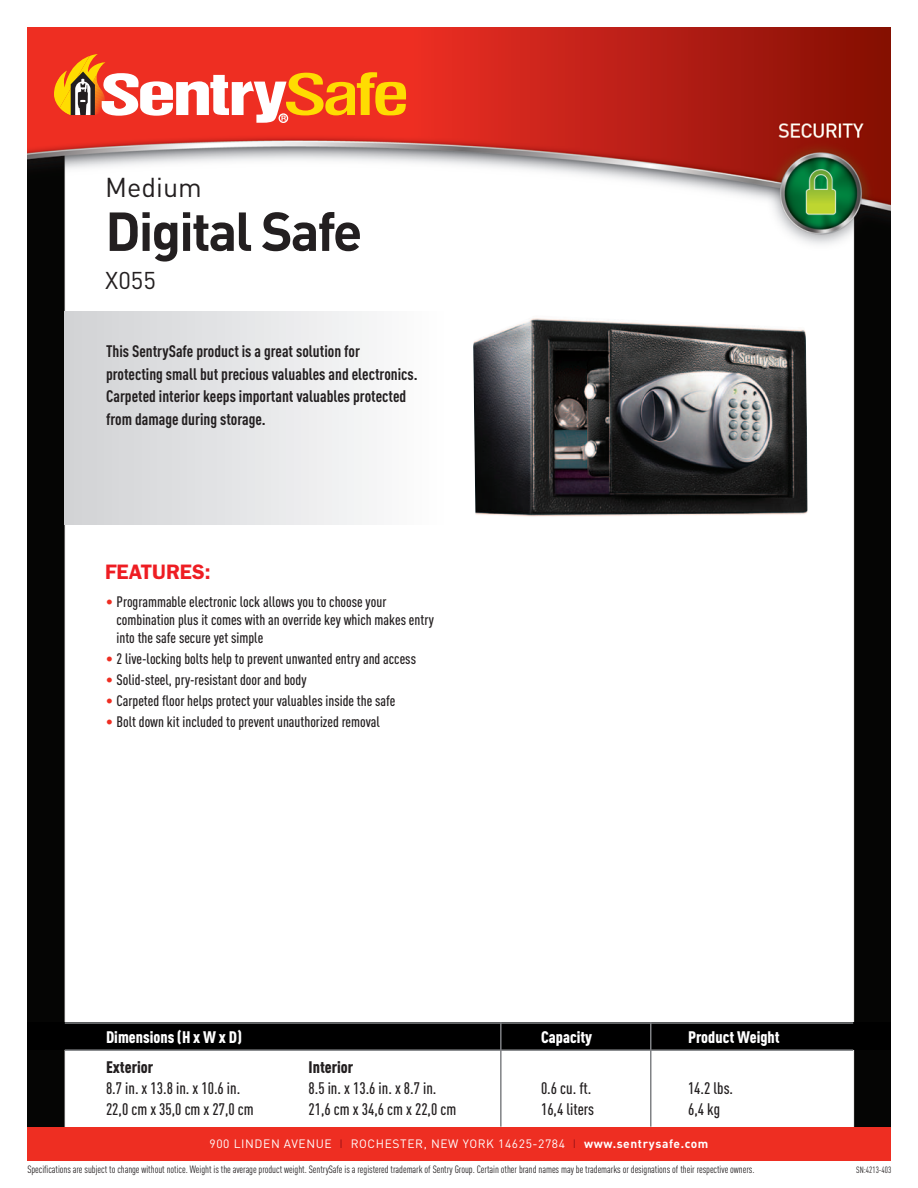
<style>
.page{position:relative;width:918px;height:1188px;background:#fff}
.page>*{position:absolute;margin:0;border:0;box-sizing:border-box;transform-origin:0 0}
.t1{font:700 54px "DIN";letter-spacing:-.04em;color:#231f20}
.t2{font:27px "DIN";color:#231f20}
.t3{font:24px "DIN";color:#231f20}
.t4{font:600 21px "Franklin Gothic";color:#ee1d23}
.t5{font:700 16.5px/22.5px "DIN Cond";color:#231f20}
.t6{font:500 16.5px "DIN Cond";color:#231f20}
.t7{font:900 16.5px "DIN Cond";color:#fff}
.t8{font:900 16.5px "DIN Cond";color:#231f20}
.t9{font:500 15px/18px "DIN Cond";color:#231f20}
.t10{font:12px "DIN";letter-spacing:.05em;color:#fff}
.footer_text{font:10.5px "DIN Cond";letter-spacing:-.005em;color:#231f20}
.t11{font:9px "DIN Cond";color:#231f20}
.s1{font-weight:700;color:#ee2e22}
.s2{color:#9c1418}
.s3{font-weight:700}
</style>
<div class="page">
<img style="left:27px;top:27px;width:864px;height:1101px">
<div style="left:27px;top:1128px;width:864px;height:33px;background:#ee2e22"></div>
<svg style="left:54px;top:54px;width:352px;height:69px"></svg>
<div style="left:65px;top:311px;width:383px;height:214px;background:linear-gradient(to right,#d0d2d4,#fefefe)"></div>
<img style="left:473px;top:315px;width:335px;height:202px">
<div style="left:27px;top:1022px;width:864px;height:27px;background:#000"></div>
<hr style="left:65px;top:1049px;width:788px;height:2px;background:#808285">
<hr style="left:500px;top:1022px;width:2px;height:105px;background:#808285">
<hr style="left:650px;top:1022px;width:2px;height:105px;background:#808285">
<hr style="left:65px;top:1022px;width:788px;height:2px;background:#808285">
<p class="t2" style="left:105px;top:170px;width:98px">Medium</p>
<p class="t1" style="left:105px;top:196px;width:259px">Digital Safe</p>
<p class="t3" style="left:105px;top:266px;width:52px">X055</p>
<p class="t5" style="left:106px;top:339px;width:313px">This SentrySafe product is a great solution for protecting small but precious valuables and electronics.<br>Carpeted interior keeps important valuables protected from damage during storage.</p>
<p class="t4" style="left:105px;top:559px;width:107px">FEATURES:</p>
<p class="t9" style="left:117px;top:593px;width:319px;text-indent:-10px"><span class="s1">•</span> Programmable electronic lock allows you to choose your combination plus it comes with an override key which makes entry into the safe secure yet simple</p>
<p class="t9" style="left:106px;top:650px;width:312px"><span class="s1">•</span> 2 live-locking bolts help to prevent unwanted entry and access</p>
<p class="t9" style="left:106px;top:671px;width:202px"><span class="s1">•</span> Solid-steel, pry-resistant door and body</p>
<p class="t9" style="left:106px;top:692px;width:291px"><span class="s1">•</span> Carpeted floor helps protect your valuables inside the safe</p>
<p class="t9" style="left:106px;top:713px;width:275px"><span class="s1">•</span> Bolt down kit included to prevent unauthorized removal</p>
<p class="t7" style="left:106px;top:1027px;width:137px">Dimensions (H x W x D)</p>
<p class="t7" style="left:541px;top:1027px;width:53px">Capacity</p>
<p class="t7" style="left:688px;top:1027px;width:93px">Product Weight</p>
<p class="t8" style="left:106px;top:1057px;width:49px">Exterior</p>
<p class="t8" style="left:309px;top:1057px;width:46px">Interior</p>
<p class="t6" style="left:106px;top:1078px;width:136px">8.7 in. x 13.8 in. x 10.6 in.</p>
<p class="t6" style="left:309px;top:1078px;width:129px">8.5 in. x 13.6 in. x 8.7 in.</p>
<p class="t6" style="left:541px;top:1078px;width:52px">0.6 cu. ft.</p>
<p class="t6" style="left:688px;top:1078px;width:47px">14.2 lbs.</p>
<p class="t6" style="left:106px;top:1099px;width:149px">22,0 cm x 35,0 cm x 27,0 cm</p>
<p class="t6" style="left:309px;top:1099px;width:149px">21,6 cm x 34,6 cm x 22,0 cm</p>
<p class="t6" style="left:541px;top:1099px;width:55px">16,4 liters</p>
<p class="t6" style="left:688px;top:1099px;width:34px">6,4 kg</p>
<p class="t10" style="left:210px;top:1137px;width:500px">900 LINDEN AVENUE <span class="s2">I</span> ROCHESTER, NEW YORK 14625-2784 <span class="s2">I</span> <span class="s3">www.sentrysafe.com</span></p>
<p class="footer_text" style="left:27px;top:1163px;width:729px">Specifications are subject to change without notice. Weight is the average product weight. SentrySafe is a registered trademark of Sentry Group. Certain other brand names may be trademarks or designations of their respective owners.</p>
<p class="t11" style="left:856px;top:1165px;width:37px">SN:4213-403</p>
</div>
